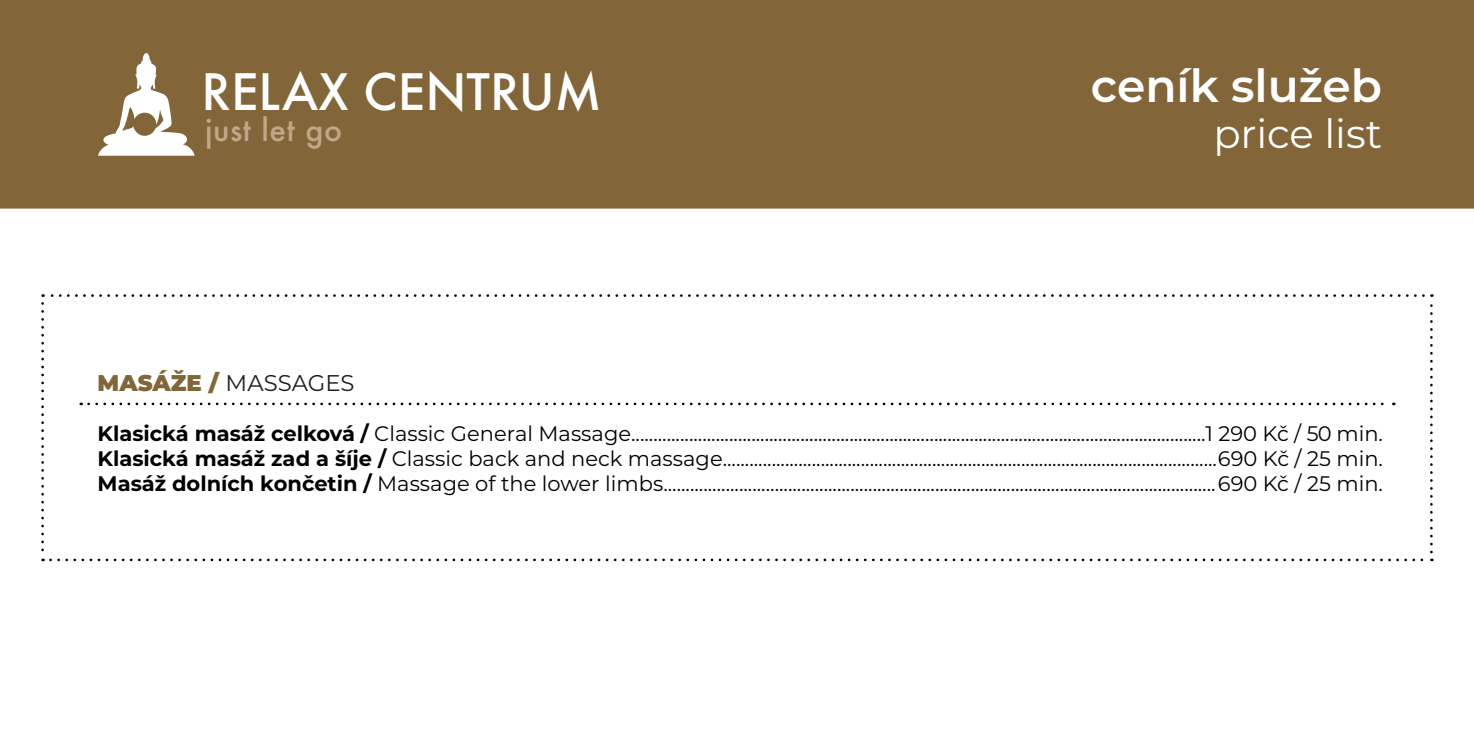
<style>
.page{position:relative;width:1474px;height:745px;background:#fff}
.page>*{position:absolute;margin:0;border:0;box-sizing:border-box;transform-origin:0 0}
.t1{font:500 48.82px "Futura";color:#fff}
.t2{font:600 45.5px "Montserrat";color:#fff}
.t3{font:40.25px "Montserrat";color:#fff}
.t4{font:500 30.1px "Futura";letter-spacing:.02em;color:#c0a789}
.t5{font:22.75px "Montserrat";color:#1e1e1c}
.t6{font:21px/25.2px "Montserrat";color:#000;text-align:justify}
.s1{font-weight:900;color:#82663a}
.s2{font-weight:700}
</style>
<div class="page">
<svg style="left:41px;top:303px;width:3px;height:258px"></svg>
<svg style="left:50px;top:558px;width:1382px;height:3px"></svg>
<svg style="left:1430px;top:294px;width:2px;height:257px"></svg>
<svg style="left:43px;top:294px;width:1380px;height:3px"></svg>
<div style="left:0;top:0;width:1473px;height:208px;background:#82663a"></div>
<svg style="left:98px;top:53px;width:97px;height:103px"></svg>
<svg style="left:89px;top:402px;width:1305px;height:3px"></svg>
<h1 class="t1" style="left:202px;top:59px;width:401px">RELAX CENTRUM</h1>
<h3 class="t4" style="left:205px;top:109px;width:139px">just let go</h3>
<h2 class="t2" style="left:1090px;top:54px;width:293px">ceník služeb</h2>
<h3 class="t3" style="left:1213px;top:106px;width:170px">price list</h3>
<p class="t5" style="left:98px;top:366px;width:258px"><span class="s1">MASÁŽE /</span> MASSAGES</p>
<p class="t6" style="left:98px;top:419px;width:1286px"><span class="s2">Klasická masáž celková /</span> Classic General Massage.................................................................................................................................1 290 Kč / 50 min.<br><span class="s2">Klasická masáž zad a šíje /</span> Classic back and neck massage...............................................................................................................690 Kč / 25 min.<br><span class="s2">Masáž dolních končetin /</span> Massage of the lower limbs............................................................................................................................690 Kč / 25 min.</p>
</div>
